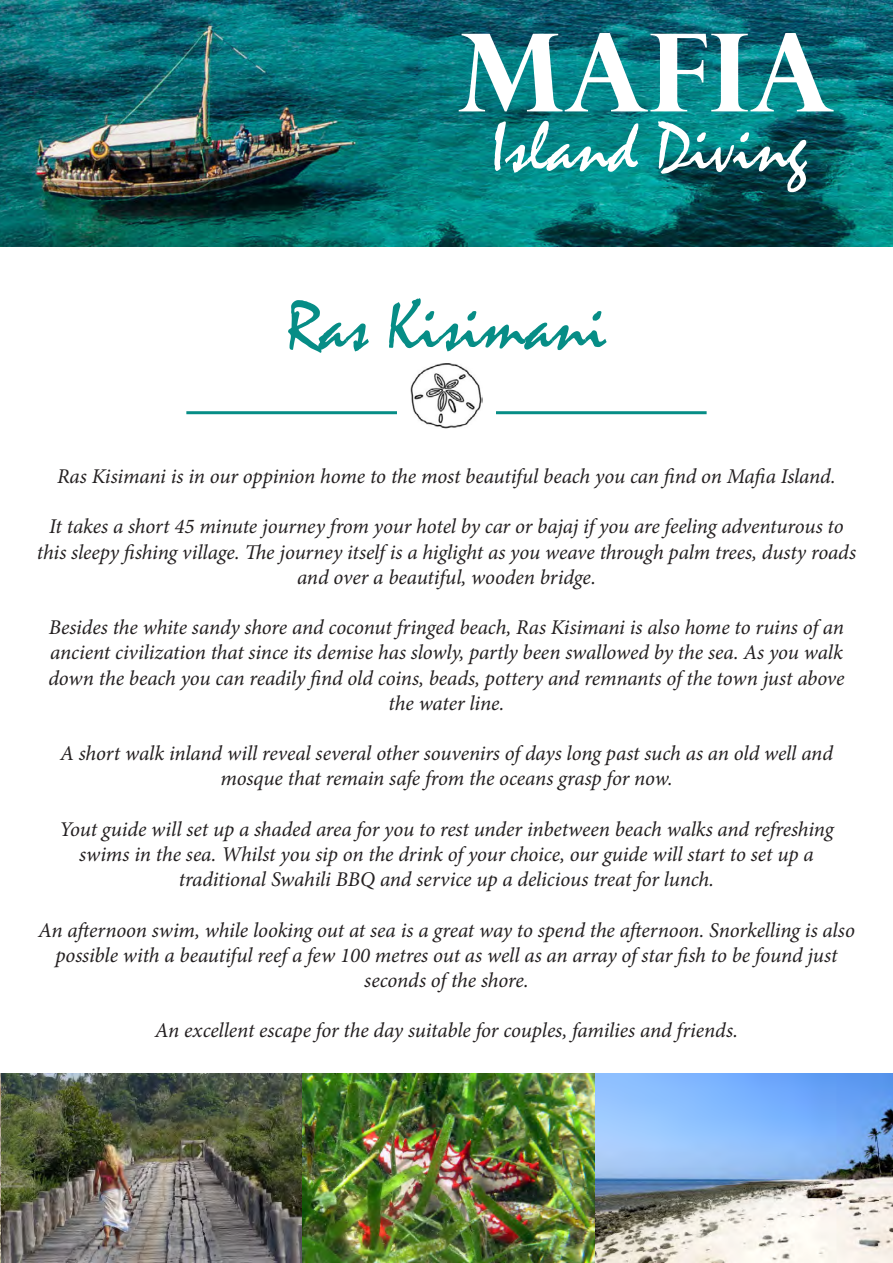
<style>
.page{position:relative;width:893px;height:1263px;background:#fff}
.page>*{position:absolute;margin:0;border:0;box-sizing:border-box;transform-origin:0 0}
.t1{font:700 108px "Perpetua Titling";color:#fff}
.t2{font:72px "Mistral";color:#fff}
.t3{font:72px "Mistral";color:#068d86}
.t4{font:italic 21px/25.2px "Minion Pro";letter-spacing:-.01em;color:#231f20;text-align:center}
</style>
<div class="page">
<img style="left:0;top:0;width:893px;height:247px">
<img style="left:410px;top:363px;width:72px;height:65px">
<hr style="left:186px;top:411px;width:211px;height:3px;background:#068d86">
<hr style="left:496px;top:411px;width:211px;height:3px;background:#068d86">
<img style="left:0;top:1073px;width:893px;height:190px">
<p class="t1" style="left:458px;top:6px;width:379px">Mafia</p>
<p class="t2" style="left:491px;top:108px;width:318px">Island Diving</p>
<p class="t3" style="left:286px;top:286px;width:321px">Ras Kisimani</p>
<p class="t4" style="left:57px;top:464px;width:780px">Ras Kisimani is in our oppinion home to the most beautiful beach you can find on Mafia Island.</p>
<p class="t4" style="left:37px;top:514px;width:821px">It takes a short 45 minute journey from your hotel by car or bajaj if you are feeling adventurous to this sleepy fishing village. The journey itself is a higlight as you weave through palm trees, dusty roads and over a beautiful, wooden bridge.</p>
<p class="t4" style="left:48px;top:615px;width:798px">Besides the white sandy shore and coconut fringed beach, Ras Kisimani is also home to ruins of an ancient civilization that since its demise has slowly, partly been swallowed by the sea. As you walk down the beach you can readily find old coins, beads, pottery and remnants of the town just above the water line.</p>
<p class="t4" style="left:60px;top:741px;width:774px">A short walk inland will reveal several other souvenirs of days long past such as an old well and mosque that remain safe from the oceans grasp for now.</p>
<p class="t4" style="left:59px;top:816px;width:775px">Yout guide will set up a shaded area for you to rest under inbetween beach walks and refreshing swims in the sea. Whilst you sip on the drink of your choice, our guide will start to set up a</p>
<p class="t4" style="left:179px;top:867px;width:537px">traditional Swahili BBQ and service up a delicious treat for lunch.</p>
<p class="t4" style="left:38px;top:917px;width:818px">An afternoon swim, while looking out at sea is a great way to spend the afternoon. Snorkelling is also possible with a beautiful reef a few 100 metres out as well as an array of star fish to be found just seconds of the shore.</p>
<p class="t4" style="left:155px;top:1018px;width:585px">An excellent escape for the day suitable for couples, families and friends.</p>
</div>
